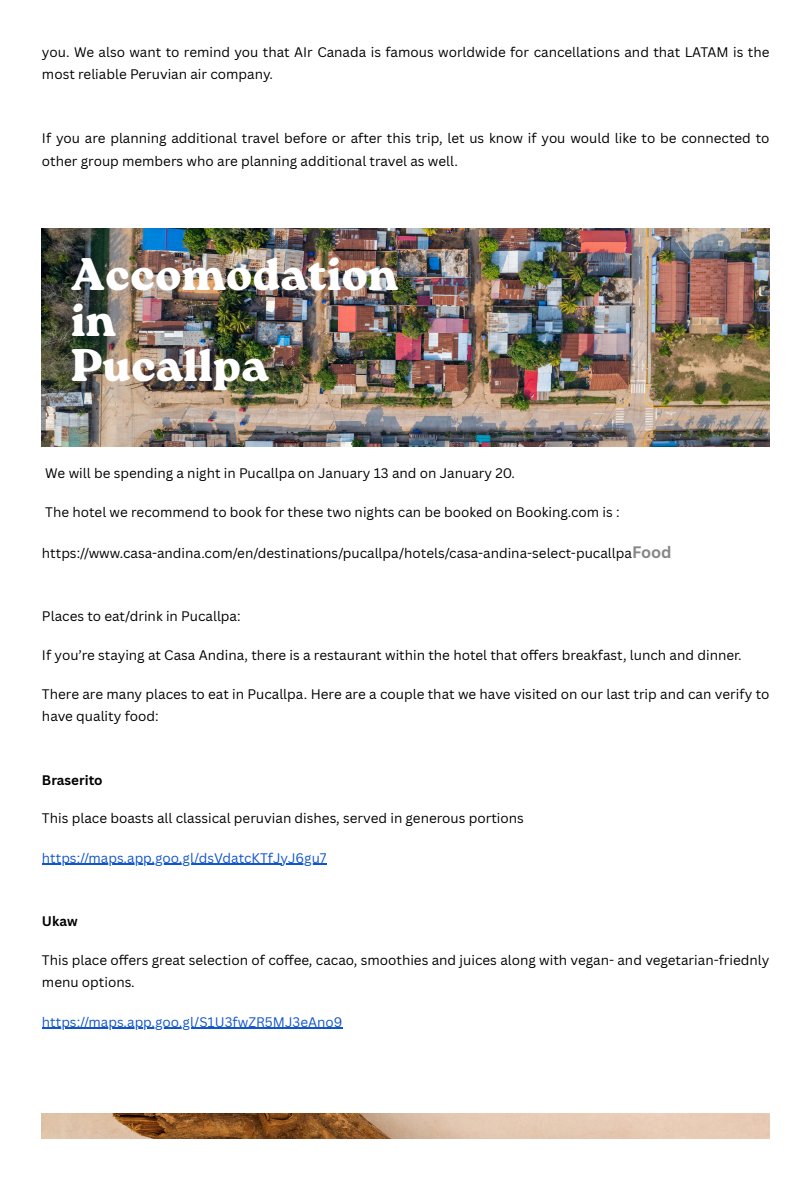
<style>
.page{position:relative;width:810px;height:1181px;background:#fff}
.page>*{position:absolute;margin:0;border:0;box-sizing:border-box;transform-origin:0 0}
.t1{font:800 45.6px "Roca One";color:#fff}
.t2{font:13.5px/22.2px "Canva Sans";color:#000}
.t3{font:13.5px "Canva Sans";color:#15c}
.t4{font:700 13.5px "Canva Sans";color:#000}
.s1{font-weight:700;font-size:16.2px;color:#878787}
</style>
<div class="page">
<hr style="left:42px;top:863px;width:285px;height:1px;background:#15c">
<hr style="left:42px;top:1027px;width:300px;height:1px;background:#15c">
<img style="left:42px;top:228px;width:727px;height:218px">
<hr style="left:42px;top:1138px;width:727px;height:1px;background:#2438a2">
<img style="left:42px;top:1113px;width:727px;height:25px">
<p class="t2" style="left:42px;top:41px;width:729px">you. We also want to remind you that AIr Canada is famous worldwide for cancellations and that LATAM is the most reliable Peruvian air company.</p>
<p class="t2" style="left:42px;top:126px;width:729px;line-height:23.2px">If you are planning additional travel before or after this trip, let us know if you would like to be connected to other group members who are planning additional travel as well.</p>
<p class="t1" style="left:71px;top:248px;width:328px">Accomodation</p>
<p class="t1" style="left:71px;top:293px;width:46px">in</p>
<p class="t1" style="left:71px;top:338px;width:199px">Pucallpa</p>
<p class="t2" style="left:45px;top:461px;width:471px">We will be spending a night in Pucallpa on January 13 and on January 20.</p>
<p class="t2" style="left:45px;top:501px;width:576px">The hotel we recommend to book for these two nights can be booked on Booking.com is :</p>
<p class="t2" style="left:42px;top:541px;width:631px">https://www.casa-andina.com/en/destinations/pucallpa/hotels/casa-andina-select-pucallpa<span class="s1">Food</span></p>
<p class="t2" style="left:42px;top:605px;width:200px">Places to eat/drink in Pucallpa:</p>
<p class="t2" style="left:42px;top:643px;width:701px">If you’re staying at Casa Andina, there is a restaurant within the hotel that offers breakfast, lunch and dinner.</p>
<p class="t2" style="left:42px;top:682px;width:729px">There are many places to eat in Pucallpa. Here are a couple that we have visited on our last trip and can verify to have quality food:</p>
<p class="t4" style="left:42px;top:770px;width:62px">Braserito</p>
<p class="t2" style="left:42px;top:807px;width:483px">This place boasts all classical peruvian dishes, served in generous portions</p>
<p class="t3" style="left:42px;top:848px;width:286px">https://maps.app.goo.gl/dsVdatcKTfJyJ6gu7</p>
<p class="t4" style="left:42px;top:911px;width:37px">Ukaw</p>
<p class="t2" style="left:42px;top:948px;width:729px">This place offers great selection of coffee, cacao, smoothies and juices along with vegan- and vegetarian-friednly menu options.</p>
<p class="t3" style="left:42px;top:1012px;width:302px">https://maps.app.goo.gl/S1U3fwZR5MJ3eAno9</p>
</div>
